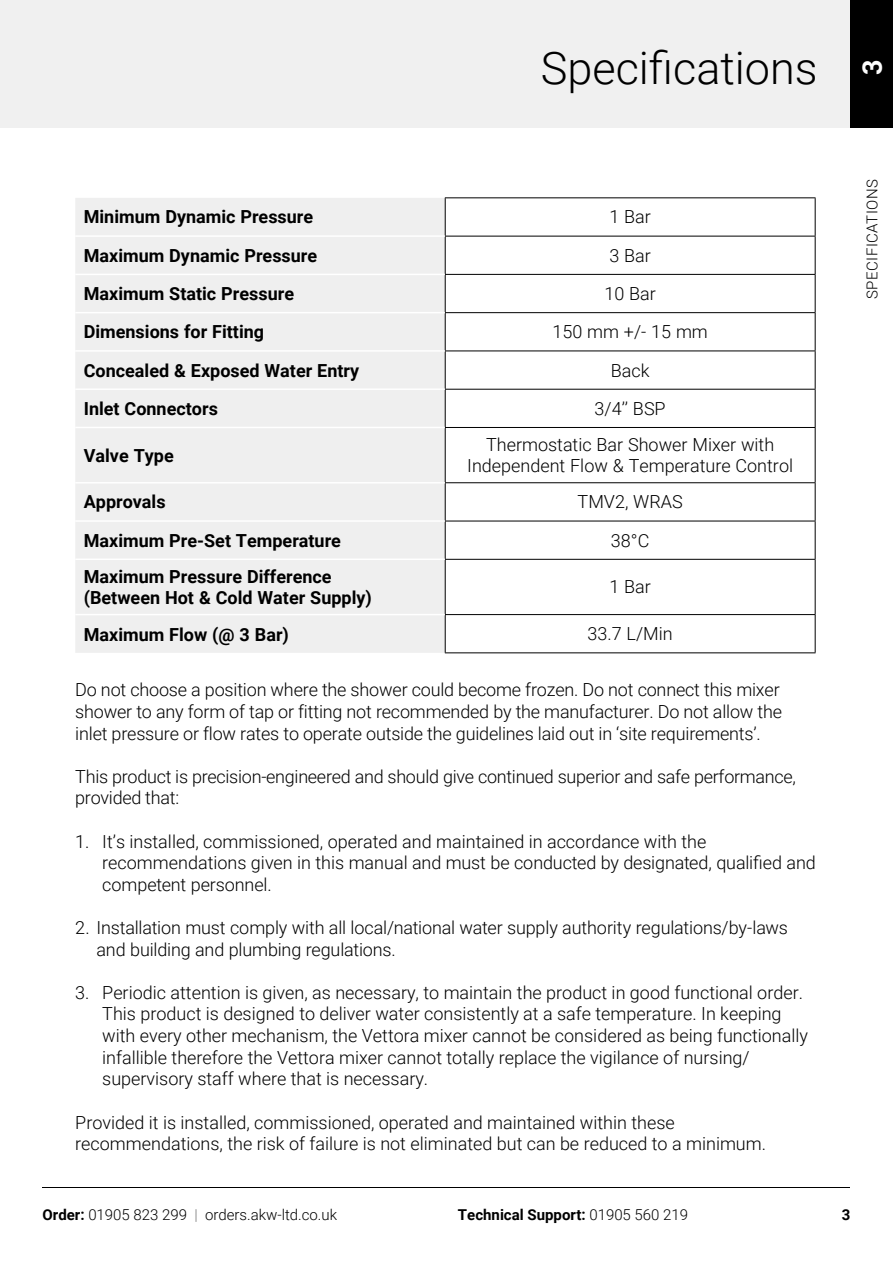
<style>
.page{position:relative;width:893px;height:1263px;background:#fff}
.page>*{position:absolute;margin:0;border:0;box-sizing:border-box;transform-origin:0 0}
.t1{font:300 45px "Roboto";color:#000}
.t2{font:700 27px "Roboto";color:#fdfdfd}
.t3{font:300 18px/21.6px "Roboto";color:#000}
.t4{font:700 18px "Roboto";color:#000}
.t5{font:300 15px "Roboto";color:#000}
.t6{font:700 15px "Roboto";color:#000}
.t7{font:300 15px "Roboto";letter-spacing:.035em;color:#000}
.s1{font-weight:700}
.s2{color:#767676}
.s3{font-weight:300}
</style>
<div class="page">
<hr style="left:43px;top:1187px;width:807px;height:1px;background:#000">
<div style="left:0;top:0;width:866px;height:128px;background:#f0f0f0"></div>
<div style="left:850px;top:0;width:43px;height:128px;background:#000"></div>
<div style="left:75px;top:198px;width:370px;height:455px;background:#efefef"></div>
<svg style="left:446px;top:198px;width:369px;height:454px"></svg>
<hr style="left:445px;top:197px;width:370px;height:1px;background:#000">
<hr style="left:445px;top:198px;width:1px;height:38px;background:#000">
<hr style="left:815px;top:198px;width:1px;height:38px;background:#000">
<hr style="left:445px;top:236px;width:370px;height:1px;background:#000">
<hr style="left:445px;top:236px;width:1px;height:38px;background:#000">
<hr style="left:815px;top:236px;width:1px;height:38px;background:#000">
<hr style="left:445px;top:274px;width:370px;height:1px;background:#000">
<hr style="left:445px;top:275px;width:1px;height:37px;background:#000">
<hr style="left:815px;top:275px;width:1px;height:37px;background:#000">
<hr style="left:445px;top:312px;width:370px;height:1px;background:#000">
<hr style="left:445px;top:313px;width:1px;height:38px;background:#000">
<hr style="left:815px;top:313px;width:1px;height:38px;background:#000">
<hr style="left:445px;top:351px;width:370px;height:1px;background:#000">
<hr style="left:445px;top:351px;width:1px;height:38px;background:#000">
<hr style="left:815px;top:351px;width:1px;height:38px;background:#000">
<hr style="left:445px;top:389px;width:370px;height:1px;background:#000">
<hr style="left:445px;top:390px;width:1px;height:37px;background:#000">
<hr style="left:815px;top:390px;width:1px;height:37px;background:#000">
<hr style="left:445px;top:427px;width:370px;height:1px;background:#000">
<hr style="left:445px;top:428px;width:1px;height:54px;background:#000">
<hr style="left:815px;top:428px;width:1px;height:54px;background:#000">
<hr style="left:445px;top:482px;width:370px;height:1px;background:#000">
<hr style="left:445px;top:483px;width:1px;height:38px;background:#000">
<hr style="left:815px;top:483px;width:1px;height:38px;background:#000">
<hr style="left:445px;top:521px;width:370px;height:1px;background:#000">
<hr style="left:445px;top:521px;width:1px;height:38px;background:#000">
<hr style="left:815px;top:521px;width:1px;height:38px;background:#000">
<hr style="left:445px;top:559px;width:370px;height:1px;background:#000">
<hr style="left:445px;top:560px;width:1px;height:54px;background:#000">
<hr style="left:815px;top:560px;width:1px;height:54px;background:#000">
<hr style="left:445px;top:614px;width:370px;height:1px;background:#000">
<hr style="left:445px;top:615px;width:1px;height:37px;background:#000">
<hr style="left:815px;top:615px;width:1px;height:37px;background:#000">
<hr style="left:445px;top:652px;width:370px;height:1px;background:#000">
<hr style="left:75px;top:235px;width:370px;height:2px;background:#fff">
<hr style="left:75px;top:274px;width:370px;height:1px;background:#fff">
<hr style="left:75px;top:312px;width:370px;height:1px;background:#fff">
<hr style="left:75px;top:350px;width:370px;height:2px;background:#fff">
<hr style="left:75px;top:388px;width:370px;height:2px;background:#fff">
<hr style="left:75px;top:427px;width:370px;height:1px;background:#fff">
<hr style="left:75px;top:482px;width:370px;height:1px;background:#fff">
<hr style="left:75px;top:520px;width:370px;height:2px;background:#fff">
<hr style="left:75px;top:558px;width:370px;height:2px;background:#fff">
<hr style="left:75px;top:614px;width:370px;height:1px;background:#fff">
<h1 class="t1" style="left:541px;top:36px;width:278px">Specifications</h1>
<h2 class="t2" style="left:853px;top:75px;width:17px;rotate:-90deg">3</h2>
<p class="t4" style="left:84px;top:204px;width:231px">Minimum Dynamic Pressure</p>
<p class="t3" style="left:609px;top:206px;width:43px">1 Bar</p>
<p class="t4" style="left:84px;top:243px;width:235px">Maximum Dynamic Pressure</p>
<p class="t3" style="left:609px;top:244px;width:43px">3 Bar</p>
<p class="t4" style="left:84px;top:281px;width:212px">Maximum Static Pressure</p>
<p class="t3" style="left:604px;top:282px;width:53px">10 Bar</p>
<p class="t4" style="left:84px;top:319px;width:182px">Dimensions for Fitting</p>
<p class="t3" style="left:552px;top:320px;width:157px">150 mm +/- 15 mm</p>
<p class="t4" style="left:84px;top:357px;width:277px">Concealed &amp; Exposed Water Entry</p>
<p class="t3" style="left:611px;top:359px;width:40px">Back</p>
<p class="t4" style="left:84px;top:396px;width:136px">Inlet Connectors</p>
<p class="t3" style="left:595px;top:397px;width:70px">3/4’’ BSP</p>
<p class="t4" style="left:84px;top:442px;width:92px">Valve Type</p>
<p class="t3" style="left:467px;top:433px;width:327px;text-align:center">Thermostatic Bar Shower Mixer with<br>I ndependent Flow &amp; Temperature Control</p>
<p class="t4" style="left:84px;top:489px;width:83px">Approvals</p>
<p class="t3" style="left:578px;top:490px;width:107px">TMV2, WRAS</p>
<p class="t4" style="left:84px;top:528px;width:259px">Maximum Pre-Set Temperature</p>
<p class="t3" style="left:611px;top:529px;width:40px">38°C</p>
<p class="t4" style="left:84px;top:563px;width:249px">Maximum Pressure Difference</p>
<p class="t4" style="left:84px;top:585px;width:290px">(Between Hot &amp; Cold Water Supply)</p>
<p class="t3" style="left:609px;top:575px;width:43px">1 Bar</p>
<p class="t4" style="left:84px;top:621px;width:207px">Maximum Flow (@ 3 Bar)</p>
<p class="t3" style="left:588px;top:622px;width:87px">33.7 L/Min</p>
<p class="t3" style="left:75px;top:678px;width:708px">Do not choose a position where the shower could become frozen. Do not connect this mixer shower to any form of tap or fitting not recommended by the manufacturer. Do not allow the inlet pressure or flow rates to operate outside the guidelines laid out in ‘site requirements’.</p>
<p class="t3" style="left:75px;top:765px;width:722px">This product is precision-engineered and should give continued superior and safe performance, provided that:</p>
<p class="t3" style="left:102px;top:830px;width:715px;text-indent:-27px">1. It’s installed, commissioned, operated and maintained in accordance with the recommendations given in this manual and must be conducted by designated, qualified and competent personnel.</p>
<p class="t3" style="left:97px;top:916px;width:693px;text-indent:-21px">2. I nstallation must comply with all local/national water supply authority regulations/by-laws and building and plumbing regulations.</p>
<p class="t3" style="left:102px;top:981px;width:707px;text-indent:-27px">3. Periodic attention is given, as necessary, to maintain the product in good functional order.<br>This product is designed to deliver water consistently at a safe temperature. I n keeping with every other mechanism, the Vettora mixer cannot be considered as being functionally infallible therefore the Vettora mixer cannot totally replace the vigilance of nursing/ supervisory staff where that is necessary.</p>
<p class="t3" style="left:75px;top:1110px;width:692px">Provided it is installed, commissioned, operated and maintained within these recommendations, the risk of failure is not eliminated but can be reduced to a minimum.</p>
<p class="t7" style="left:861px;top:299px;width:121px;rotate:-90deg">Specifications</p>
<p class="t5" style="left:43px;top:1204px;width:296px"><span class="s1">Order:</span> 01905 823 299 <span class="s2">|</span> orders.akw-ltd.co.uk</p>
<p class="t6" style="left:458px;top:1204px;width:232px">Technical Support: <span class="s3">01905 560 219</span></p>
<p class="t6" style="left:842px;top:1204px;width:10px">3</p>
</div>
